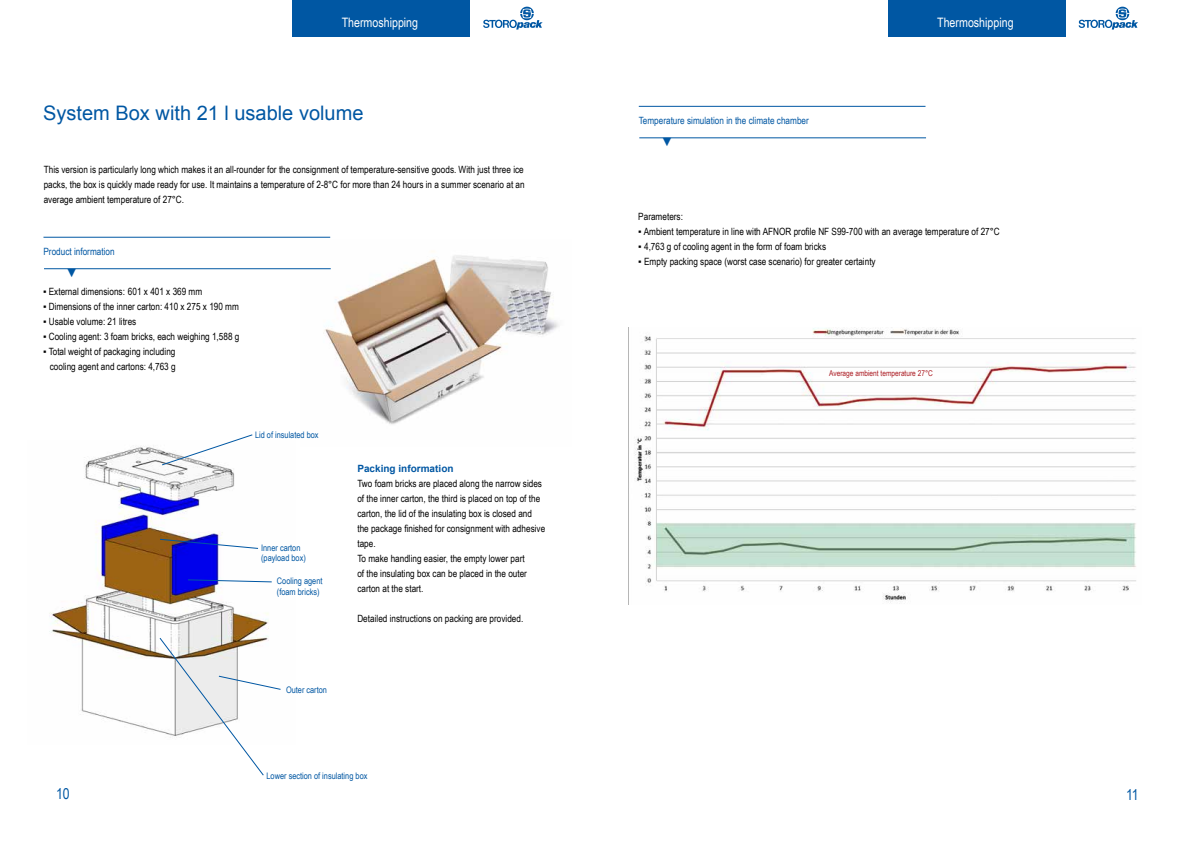
<style>
.page{position:relative;width:1191px;height:842px;background:#fff}
.page>*{position:absolute;margin:0;border:0;box-sizing:border-box;transform-origin:0 0}
.t1{font:20px "Arial";color:#0057a3}
.t2{font:15px "Arial Narrow";color:#0057a3}
.t3{font:13px "Arial Narrow";color:#fff}
.t4{font:12px "Times New Roman";color:#0057a3}
.t5{font:10px/15px "Arial Narrow";color:#000;text-align:justify}
.t6{font:10px "Arial Narrow";color:#0057a3}
.t7{font:700 10px "Arial";color:#0057a3}
.t8{font:9px/10.8px "Arial Narrow";color:#0057a3}
.t9{font:8px "Arial Narrow";color:#ab1b22}
</style>
<div class="page">
<div style="left:292px;top:0;width:178px;height:37px;background:#0057a3"></div>
<div style="left:888px;top:0;width:177px;height:37px;background:#0057a3"></div>
<svg style="left:483px;top:7px;width:59px;height:23px"></svg>
<svg style="left:1078px;top:7px;width:60px;height:23px"></svg>
<img style="left:49px;top:446px;width:220px;height:286px">
<img style="left:301px;top:251px;width:258px;height:174px">
<img style="left:634px;top:328px;width:502px;height:275px">
<hr style="left:43px;top:237px;width:287px;height:1px;background:#0057a3">
<hr style="left:44px;top:268px;width:287px;height:1px;background:#0057a3">
<hr style="left:639px;top:106px;width:286px;height:1px;background:#0057a3">
<hr style="left:639px;top:137px;width:287px;height:1px;background:#0057a3">
<svg style="left:161px;top:434px;width:92px;height:32px"></svg>
<svg style="left:159px;top:538px;width:100px;height:11px"></svg>
<svg style="left:187px;top:579px;width:85px;height:4px"></svg>
<svg style="left:159px;top:637px;width:122px;height:139px"></svg>
<h3 class="t3" style="left:342px;top:13px;width:78px">Thermoshipping</h3>
<h3 class="t3" style="left:937px;top:13px;width:78px">Thermoshipping</h3>
<h1 class="t1" style="left:43px;top:99px;width:322px">System Box with 21 l usable volume</h1>
<p class="t5" style="left:44px;top:161px;width:482px">This version is particularly long which makes it an all-rounder for the consignment of temperature-sensitive goods. With just three ice packs, the box is quickly made ready for use. It maintains a temperature of 2-8°C for more than 24 hours in a summer scenario at an average ambient temperature of 27°C.</p>
<p class="t6" style="left:43px;top:244px;width:73px">Product information</p>
<p class="t4" style="left:66px;top:264px;width:13px">▼</p>
<p class="t5" style="left:43px;top:283px;width:161px">▪ External dimensions: 601 x 401 x 369 mm</p>
<p class="t5" style="left:43px;top:298px;width:197px">▪ Dimensions of the inner carton: 410 x 275 x 190 mm</p>
<p class="t5" style="left:43px;top:313px;width:95px">▪ Usable volume: 21 litres</p>
<p class="t5" style="left:43px;top:328px;width:198px">▪ Cooling agent: 3 foam bricks, each weighing 1,588 g</p>
<p class="t5" style="left:43px;top:343px;width:134px;text-align:right">▪ Total weight of packaging including cooling agent and cartons: 4,763 g</p>
<p class="t8" style="left:255px;top:429px;width:65px">Lid of insulated box</p>
<p class="t8" style="left:261px;top:542px;width:46px">Inner carton (payload box)</p>
<p class="t8" style="left:277px;top:575px;width:47px">Cooling agent (foam bricks)</p>
<p class="t8" style="left:286px;top:684px;width:43px">Outer carton</p>
<p class="t7" style="left:357px;top:461px;width:98px">Packing information</p>
<p class="t5" style="left:357px;top:475px;width:189px;text-align:left">Two foam bricks are placed along the narrow sides of the inner carton, the third is placed on top of the carton, the lid of the insulating box is closed and the package finished for consignment with adhesive tape.<br>To make handling easier, the empty lower part<br>of the insulating box can be placed in the outer carton at the start.</p>
<p class="t5" style="left:357px;top:610px;width:167px">Detailed instructions on packing are provided.</p>
<h2 class="t2" style="left:56px;top:783px;width:15px">10</h2>
<p class="t8" style="left:266px;top:770px;width:102px">Lower section of insulating box</p>
<p class="t6" style="left:639px;top:113px;width:171px">Temperature simulation in the climate chamber</p>
<p class="t4" style="left:661px;top:133px;width:13px">▼</p>
<p class="t5" style="left:638px;top:209px;width:46px">Parameters:</p>
<p class="t5" style="left:638px;top:224px;width:363px">▪ Ambient temperature in line with AFNOR profile NF S99-700 with an average temperature of 27°C</p>
<p class="t5" style="left:638px;top:239px;width:189px">▪ 4,763 g of cooling agent in the form of foam bricks</p>
<p class="t5" style="left:638px;top:254px;width:239px">▪ Empty packing space (worst case scenario) for greater certainty</p>
<p class="t9" style="left:829px;top:367px;width:105px">Average ambient temperature 27°C</p>
<h2 class="t2" style="left:1126px;top:783px;width:14px">11</h2>
</div>
